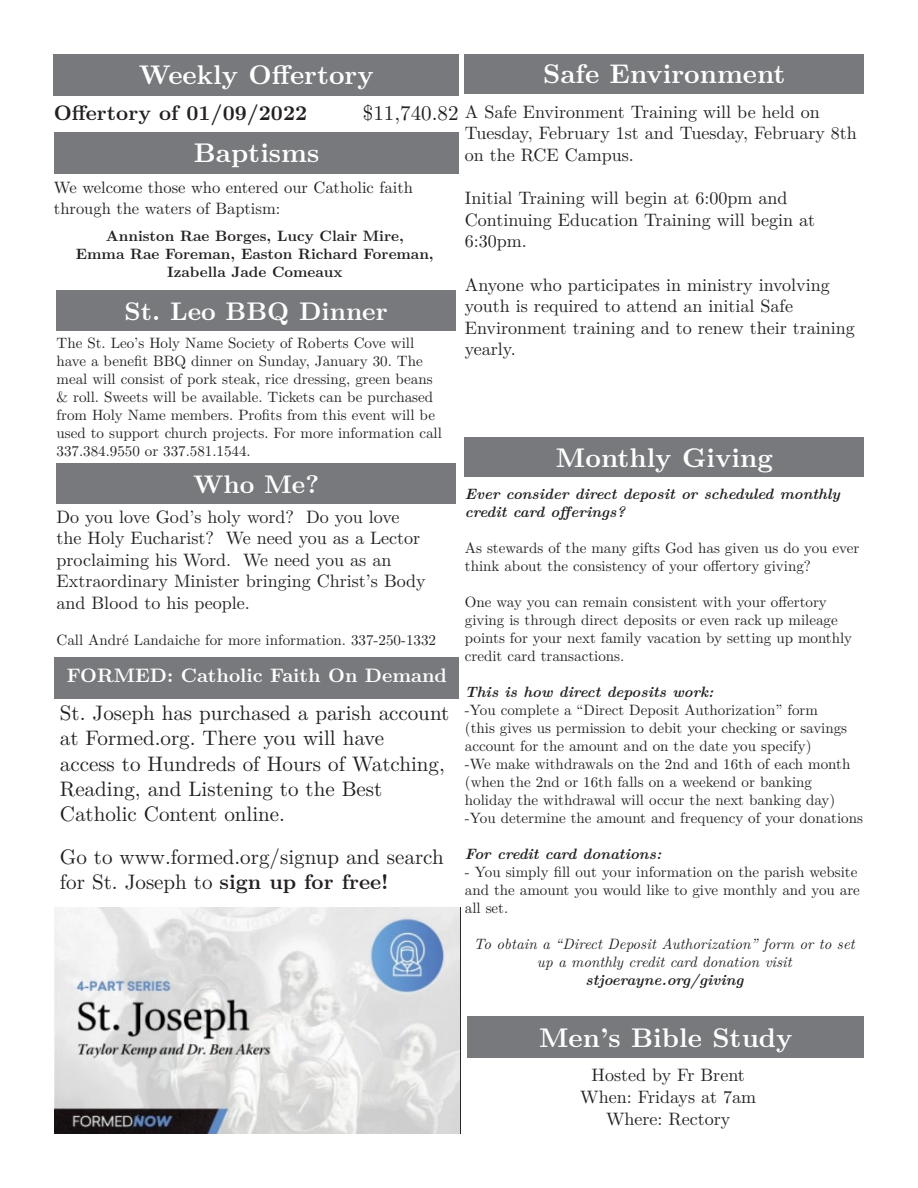
<style>
.page{position:relative;width:918px;height:1188px;background:#fff}
.page>*{position:absolute;margin:0;border:0;box-sizing:border-box;transform-origin:0 0}
.t1{font:700 27px "LM Roman 10";color:#fff}
.t2{font:700 25.5px "LM Roman 10";color:#fff}
.t3{font:21px/25.2px "LM Roman 10";color:#231f20}
.t4{font:700 21px "LM Roman 10";color:#231f20}
.t5{font:700 19.5px "LM Roman 10";color:#fff}
.t6{font:18px/21.6px "LM Roman 10";color:#231f20}
.t7{font:16.5px/21.6px "LM Roman 10";color:#231f20}
.t8{font:15px/18px "LM Roman 10";color:#231f20}
.t9{font:italic 700 15px/18px "LM Roman 10";color:#231f20}
.t10{font:700 15px/18px "LM Roman 10";color:#231f20;text-align:center}
.t11{font:italic 15px/18px "LM Roman 10";color:#231f20;text-align:center}
.s1{font-weight:700}
</style>
<div class="page">
<div style="left:54px;top:132px;width:405px;height:41px;background:#77797c"></div>
<div style="left:54px;top:54px;width:405px;height:41px;background:#77797c"></div>
<div style="left:465px;top:437px;width:399px;height:40px;background:#77797c"></div>
<div style="left:465px;top:54px;width:399px;height:40px;background:#77797c"></div>
<div style="left:468px;top:1017px;width:396px;height:41px;background:#77797c"></div>
<div style="left:55px;top:657px;width:404px;height:41px;background:#77797c"></div>
<img style="left:54px;top:907px;width:407px;height:227px">
<div style="left:57px;top:464px;width:399px;height:40px;background:#77797c"></div>
<div style="left:57px;top:291px;width:399px;height:40px;background:#77797c"></div>
<h1 class="t1" style="left:543px;top:53px;width:244px">Safe Environment</h1>
<h1 class="t1" style="left:139px;top:54px;width:236px">Weekly Offertory</h1>
<h3 class="t4" style="left:54px;top:97px;width:255px">Offertory of 01/09/2022</h3>
<h3 class="t3" style="left:363px;top:99px;width:97px">$11,740.82</h3>
<p class="t6" style="left:465px;top:100px;width:394px">A Safe Environment Training will be held on<br>Tuesday, February 1st and Tuesday, February 8th on the RCE Campus.</p>
<p class="t6" style="left:465px;top:186px;width:352px">Initial Training will begin at 6:00pm and<br>Continuing Education Training will begin at<br>6:30pm.</p>
<p class="t6" style="left:465px;top:272px;width:392px">Anyone who participates in ministry involving youth is required to attend an initial Safe Environment training and to renew their training yearly.</p>
<h1 class="t1" style="left:194px;top:132px;width:127px">Baptisms</h1>
<p class="t7" style="left:54px;top:175px;width:361px">We welcome those who entered our Catholic faith through the waters of Baptism:</p>
<p class="t10" style="left:76px;top:226px;width:359px">Anniston Rae Borges, Lucy Clair Mire,<br>Emma Rae Foreman, Easton Richard Foreman,<br>Izabella Jade Comeaux</p>
<h2 class="t2" style="left:124px;top:291px;width:265px">St. Leo BBQ Dinner</h2>
<p class="t8" style="left:57px;top:333px;width:387px">The St. Leo’s Holy Name Society of Roberts Cove will have a benefit BBQ dinner on Sunday, January 30. The meal will consist of pork steak, rice dressing, green beans &amp; roll. Sweets will be available. Tickets can be purchased from Holy Name members. Profits from this event will be used to support church projects. For more information call 337.384.9550 or 337.581.1544.</p>
<h1 class="t1" style="left:556px;top:436px;width:218px">Monthly Giving</h1>
<h2 class="t2" style="left:193px;top:464px;width:128px">Who Me?</h2>
<p class="t6" style="left:57px;top:504px;width:371px">Do you love God’s holy word? Do you love the Holy Eucharist? We need you as a Lector proclaiming his Word. We need you as an Extraordinary Minister bringing Christ’s Body and Blood to his people.</p>
<p class="t8" style="left:57px;top:630px;width:381px">Call André Landaiche for more information. 337-250-1332</p>
<h3 class="t5" style="left:67px;top:660px;width:382px">FORMED: Catholic Faith On Demand</h3>
<h3 class="t3" style="left:60px;top:699px;width:391px">St. Joseph has purchased a parish account at Formed.org. There you will have<br>access to Hundreds of Hours of Watching, Reading, and Listening to the Best Catholic Content online.</h3>
<h3 class="t3" style="left:60px;top:843px;width:385px">Go to www.formed.org/signup and search for St. Joseph to <span class="s1">sign up for free!</span></h3>
<p class="t9" style="left:465px;top:484px;width:377px">Ever consider direct deposit or scheduled monthly credit card offerings?</p>
<p class="t8" style="left:465px;top:538px;width:396px">As stewards of the many gifts God has given us do you ever think about the consistency of your offertory giving?</p>
<p class="t8" style="left:465px;top:592px;width:389px">One way you can remain consistent with your offertory giving is through direct deposits or even rack up mileage points for your next family vacation by setting up monthly credit card transactions.</p>
<p class="t9" style="left:465px;top:682px;width:250px">This is how direct deposits work:</p>
<p class="t8" style="left:465px;top:700px;width:400px">-You complete a “Direct Deposit Authorization” form<br>(this gives us permission to debit your checking or savings account for the amount and on the date you specify)<br>-We make withdrawals on the 2nd and 16th of each month (when the 2nd or 16th falls on a weekend or banking holiday the withdrawal will occur the next banking day) -You determine the amount and frequency of your donations</p>
<p class="t9" style="left:465px;top:844px;width:198px">For credit card donations:</p>
<p class="t8" style="left:465px;top:862px;width:397px">- You simply fill out your information on the parish website and the amount you would like to give monthly and you are all set.</p>
<p class="t11" style="left:474px;top:934px;width:382px">To obtain a “Direct Deposit Authorization” form or to set up a monthly credit card donation visit</p>
<p class="t9" style="left:585px;top:970px;width:160px">stjoerayne.org/giving</p>
<h1 class="t1" style="left:539px;top:1016px;width:255px">Men’s Bible Study</h1>
<p class="t6" style="left:580px;top:1063px;width:177px;text-align:center">Hosted by Fr Brent<br>When: Fridays at 7am<br>Where: Rectory</p>
</div>
